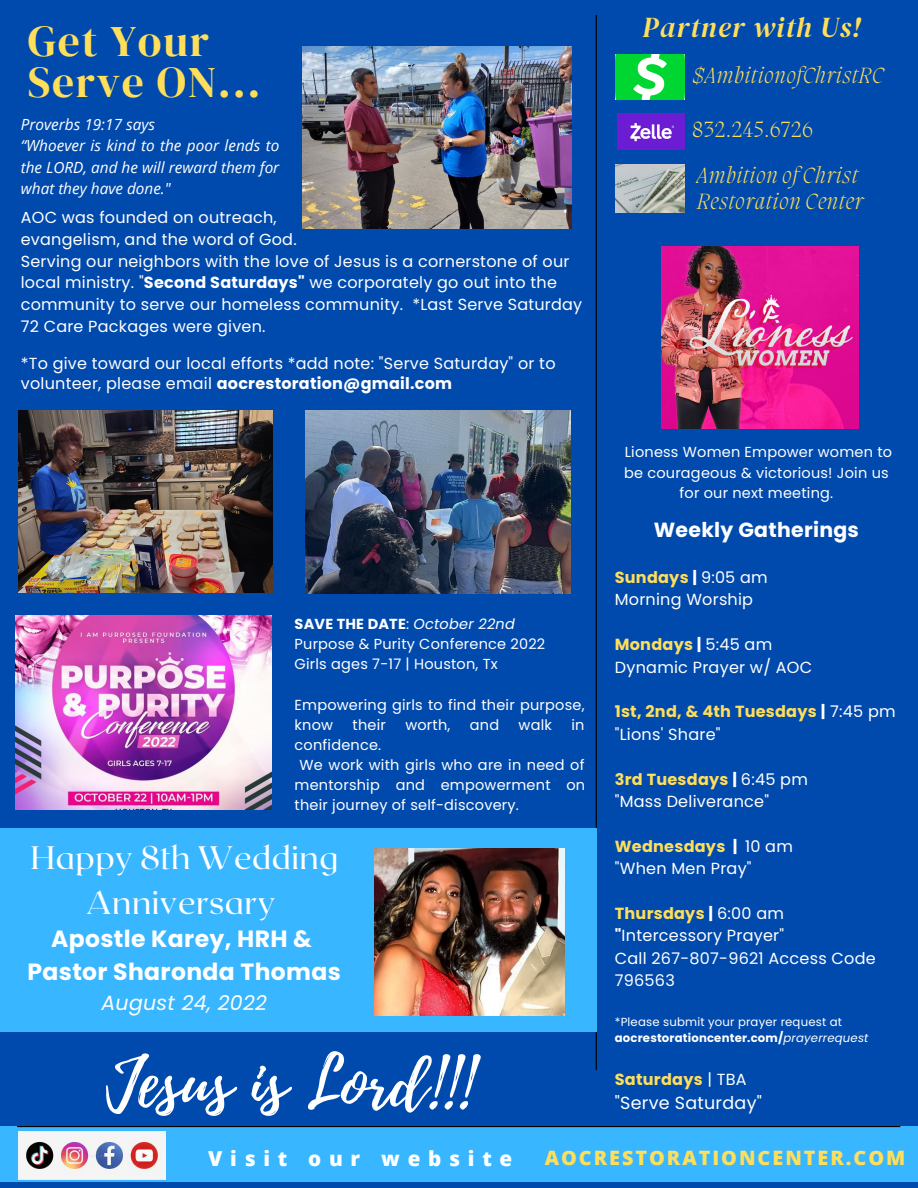
<style>
.page{position:relative;width:918px;height:1188px;background:#004aad}
.page>*{position:absolute;margin:0;border:0;box-sizing:border-box;transform-origin:0 0}
.t1{font:69.15px "Playlist Script";color:#fff}
.t2{font:43.5px/40.5px "DM Serif Display";letter-spacing:.04em;color:#ffde59}
.t3{font:32.55px/45px "Roxborough CF";letter-spacing:.015em;color:#fff;text-align:center}
.t4{font:italic 28.5px "DM Serif Display";letter-spacing:.04em;color:#ffde59}
.t5{font:700 23.55px/32.5px "Poppins";letter-spacing:.015em;color:#fff;text-align:center}
.t6{font:italic 200 22.5px/25.8px "Migra";letter-spacing:.04em;color:#ffde59}
.t7{font:200 22.5px "Migra";letter-spacing:.04em;color:#ffde59}
.t8{font:800 20.55px "Open Sans";letter-spacing:.375em;color:#fff}
.t9{font:italic 20.55px "Poppins";letter-spacing:.015em;color:#fff}
.t10{font:700 20.4px "Poppins";letter-spacing:.015em;color:#fff}
.t11{font:800 19.8px "Open Sans";letter-spacing:.1em;color:#ffde59}
.t12{font:17.55px "Poppins";letter-spacing:.015em;color:#fff}
.t13{font:16.05px/22.4px "Poppins";letter-spacing:.015em;color:#fff}
.t14{font:700 16.05px/22.4px "Poppins";letter-spacing:.015em;color:#ffde59}
.t15{font:italic 15.45px/21.3px "Open Sans";color:#fff}
.t16{font:14.55px/20.1px "Poppins";letter-spacing:.015em;color:#fff}
.t17{font:11.7px/15.6px "Poppins";letter-spacing:.015em;color:#fff}
.s1{font-weight:700}
.s2{font-style:italic}
.s3{font-weight:700;color:#ffde59}
.s4{color:#fff}
.s5{font-weight:400;color:#fff}
</style>
<div class="page">
<img style="left:305px;top:410px;width:266px;height:184px">
<img style="left:15px;top:615px;width:257px;height:195px">
<div style="left:0;top:1127px;width:918px;height:55px;background:#38b6ff"></div>
<hr style="left:17px;top:1126px;width:883px;height:1px;background:#000">
<hr style="left:596px;top:15px;width:1px;height:1055px;background:#000">
<img style="left:616px;top:54px;width:69px;height:45px">
<img style="left:617px;top:113px;width:68px;height:36px">
<img style="left:616px;top:164px;width:69px;height:49px">
<img style="left:661px;top:247px;width:197px;height:181px">
<img style="left:18px;top:1132px;width:148px;height:48px">
<div style="left:0;top:829px;width:597px;height:203px;background:#38b6ff"></div>
<img style="left:375px;top:848px;width:190px;height:168px">
<img style="left:18px;top:410px;width:254px;height:183px">
<img style="left:302px;top:46px;width:269px;height:182px">
<h2 class="t2" style="left:28px;top:21px;width:234px">Get Your<br>Serve ON...</h2>
<h3 class="t4" style="left:643px;top:7px;width:220px">Partner with Us!</h3>
<h3 class="t7" style="left:693px;top:118px;width:122px">832.245.6726</h3>
<h3 class="t6" style="left:693px;top:65px;width:193px">$AmbitionofChristRC</h3>
<p class="t15" style="left:21px;top:113px;width:260px">Proverbs 19:17 says<br>“Whoever is kind to the poor lends to the LORD, and he will reward them for what they have done."</p>
<h3 class="t6" style="left:697px;top:164px;width:168px">Ambition of Christ<br>Restoration Center</h3>
<p class="t13" style="left:21px;top:207px;width:563px;line-height:21.8px">AOC was founded on outreach,<br>evangelism, and the word of God.<br>Serving our neighbors with the love of Jesus is a cornerstone of our local ministry. "<span class="s1">Second Saturdays"</span> we corporately go out into the community to serve our homeless community. *Last Serve Saturday 72 Care Packages were given.</p>
<p class="t13" style="left:21px;top:354px;width:536px;line-height:20.1px">*To give toward our local efforts *add note: "Serve Saturday" or to volunteer, please email <span class="s1">aocrestoration@gmail.com</span></p>
<p class="t16" style="left:295px;top:614px;width:252px"><span class="s1">SAVE THE DATE</span>: <span class="s2">October 22nd<br></span>Purpose &amp; Purity Conference 2022<br>Girls ages 7-17 | Houston, Tx</p>
<p class="t16" style="left:295px;top:695px;width:291px">Empowering girls to find their purpose, know</p>
<p class="t16" style="left:353px;top:715px;width:35px">their</p>
<p class="t16" style="left:405px;top:715px;width:47px">worth,</p>
<p class="t16" style="left:470px;top:715px;width:31px">and</p>
<p class="t16" style="left:519px;top:715px;width:35px">walk</p>
<p class="t16" style="left:571px;top:715px;width:15px">in</p>
<p class="t16" style="left:295px;top:735px;width:88px">confidence.</p>
<p class="t16" style="left:300px;top:755px;width:286px">We work with girls who are in need of</p>
<p class="t16" style="left:295px;top:775px;width:292px">mentorship and empowerment on</p>
<p class="t16" style="left:295px;top:795px;width:226px">their journey of self-discovery.</p>
<h3 class="t3" style="left:30px;top:833px;width:309px">Happy 8th Wedding<br>Anniversary</h3>
<h3 class="t5" style="left:28px;top:923px;width:315px">Apostle Karey, HRH &amp;<br>Pastor Sharonda Thomas</h3>
<p class="t9" style="left:101px;top:988px;width:167px">August 24, 2022</p>
<h1 class="t1" style="left:106px;top:1033px;width:368px">Jesus is Lord!!!</h1>
<p class="t16" style="left:624px;top:442px;width:270px;text-align:center">Lioness Women Empower women to be courageous &amp; victorious! Join us for our next meeting.</p>
<p class="t10" style="left:654px;top:516px;width:207px">Weekly Gatherings</p>
<p class="t13" style="left:615px;top:566px;width:154px"><span class="s3">Sundays</span> <span class="s1">|</span> 9:05 am<br>Morning Worship</p>
<p class="t13" style="left:615px;top:633px;width:199px"><span class="s3">Mondays</span> <span class="s1">|</span> 5:45 am<br>Dynamic Prayer w/ AOC</p>
<p class="t14" style="left:615px;top:701px;width:282px">1st, 2nd, &amp; 4th Tuesdays <span class="s4">|</span> <span class="s5">7:45 pm "Lions' Share"</span></p>
<p class="t13" style="left:615px;top:768px;width:195px"><span class="s3">3rd Tuesdays</span> <span class="s1">|</span> 6:45 pm "Mass Deliverance"</p>
<p class="t13" style="left:615px;top:835px;width:180px"><span class="s3">Wednesdays</span> <span class="s1">|</span> 10 am "When Men Pray"</p>
<p class="t13" style="left:615px;top:902px;width:262px"><span class="s3">Thursdays</span> <span class="s1">|</span> 6:00 am <span class="s1">"</span>Intercessory Prayer"<br>Call 267-807-9621 Access Code<br>796563</p>
<p class="t17" style="left:615px;top:1014px;width:255px">*Please submit your prayer request at <span class="s1">aocrestorationcenter.com/</span><span class="s2">prayerrequest</span></p>
<p class="t14" style="left:615px;top:1068px;width:133px">Saturdays <span class="s5">| TBA</span></p>
<p class="t12" style="left:615px;top:1090px;width:149px">"Serve Saturday"</p>
<p class="t8" style="left:208px;top:1144px;width:306px">Visit our website</p>
<p class="t11" style="left:545px;top:1144px;width:362px">AOCRESTORATIONCENTER.COM</p>
</div>
